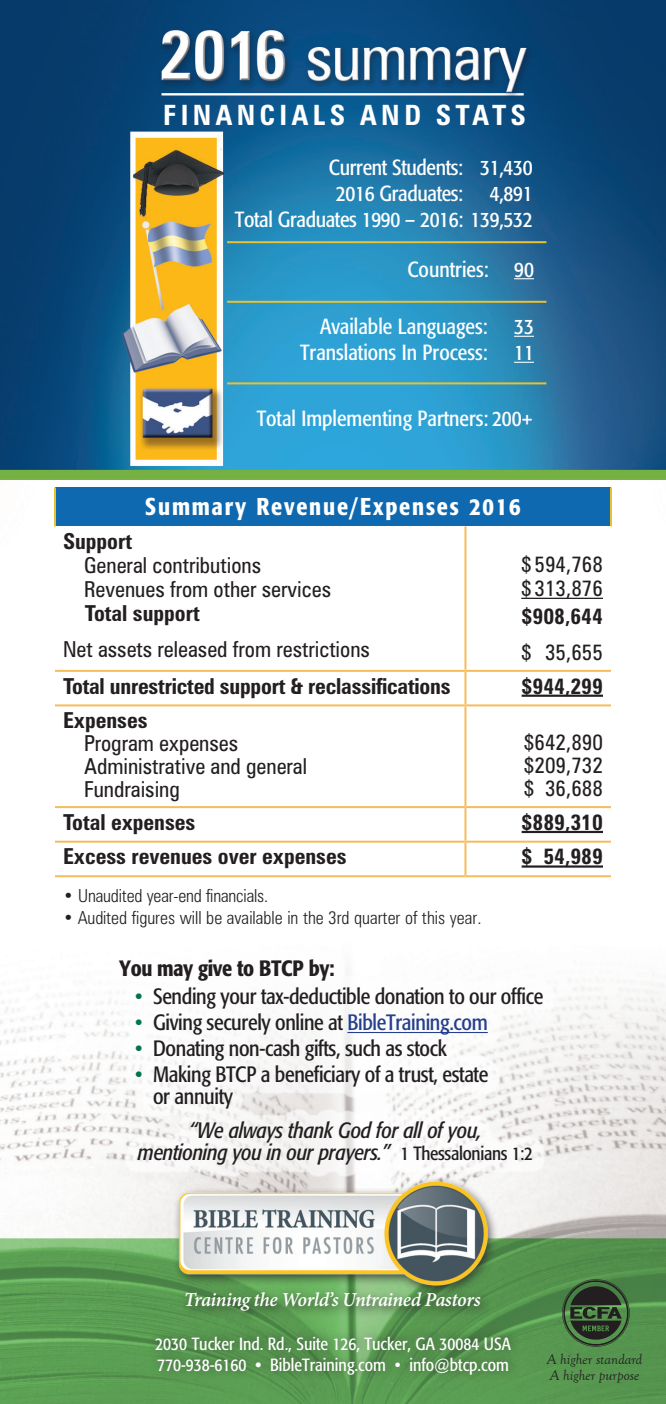
<style>
.page{position:relative;width:666px;height:1404px;background:#fff}
.page>*{position:absolute;margin:0;border:0;box-sizing:border-box;transform-origin:0 0}
.t1{font:700 condensed 28px "Zurich BT";letter-spacing:.15em;color:#fff}
.t2{font:500 condensed 24.2px "Formata";letter-spacing:.075em;color:#fff}
.t3{font:condensed 22px "Zurich BT";color:#231f20}
.t4{font:condensed 22px/22px "Formata";letter-spacing:-.015em;color:#231f20}
.t5{font:700 condensed 22px "Zurich BT";color:#231f20}
.t6{font:italic condensed 22px/22px "Formata";letter-spacing:-.015em;color:#231f20;text-align:center}
.t7{font:500 condensed 22px "Formata";letter-spacing:-.015em;color:#231f20}
.t8{font:condensed 21.8px/26px "Formata";color:#fff;text-align:center}
.t9{font:italic 700 21.4px "Adobe Devanagari";letter-spacing:-.02em;color:#fff}
.t10{font:300 condensed 18px "Zurich BT";color:#231f20}
.t11{font:condensed 17.6px "Formata";color:#fff}
.t12{font:italic 15px "Goudy Old Style T";color:#231f20}
.s1{color:#00764a}
.s2{color:#253f8e}
.s3{font-style:normal;font-size:19px}
.s4{font-weight:500;font-stretch:normal}
</style>
<div class="page">
<img style="left:0;top:0;width:666px;height:1404px">
<div style="left:147px;top:1326px;width:375px;height:58px;background:#231f20;opacity:.55"></div>
<div style="left:107px;top:946px;width:448px;height:232px;background:#fff"></div>
<hr style="left:347px;top:1032px;width:141px;height:1px;background:#253f8e">
<svg style="left:514px;top:278px;width:20px;height:1px"></svg>
<svg style="left:514px;top:336px;width:20px;height:1px"></svg>
<svg style="left:514px;top:362px;width:20px;height:1px"></svg>
<hr style="left:227px;top:382px;width:319px;height:2px;background:#ebc02f">
<hr style="left:227px;top:301px;width:319px;height:2px;background:#ebc02f">
<hr style="left:227px;top:241px;width:319px;height:2px;background:#ebc02f">
<div style="left:55px;top:488px;width:556px;height:38px;background:#0f69b0"></div>
<svg style="left:55px;top:526px;width:556px;height:349px"></svg>
<hr style="left:464px;top:526px;width:2px;height:144px;background:#f6bc5b">
<hr style="left:55px;top:670px;width:410px;height:2px;background:#f6bc5b">
<hr style="left:465px;top:670px;width:146px;height:2px;background:#f6bc5b">
<hr style="left:464px;top:672px;width:2px;height:32px;background:#f6bc5b">
<hr style="left:55px;top:704px;width:410px;height:2px;background:#f6bc5b">
<hr style="left:465px;top:704px;width:146px;height:2px;background:#f6bc5b">
<hr style="left:464px;top:706px;width:2px;height:100px;background:#f6bc5b">
<hr style="left:55px;top:806px;width:410px;height:2px;background:#f6bc5b">
<hr style="left:465px;top:806px;width:146px;height:2px;background:#f6bc5b">
<hr style="left:464px;top:808px;width:2px;height:33px;background:#f6bc5b">
<hr style="left:55px;top:841px;width:410px;height:2px;background:#f6bc5b">
<hr style="left:465px;top:841px;width:146px;height:2px;background:#f6bc5b">
<hr style="left:464px;top:843px;width:2px;height:32px;background:#f6bc5b">
<hr style="left:55px;top:875px;width:410px;height:2px;background:#f6bc5b">
<hr style="left:465px;top:875px;width:146px;height:2px;background:#f6bc5b">
<hr style="left:54px;top:488px;width:2px;height:38px;background:#ebc02f">
<hr style="left:610px;top:488px;width:2px;height:38px;background:#ebc02f">
<hr style="left:521px;top:598px;width:82px;height:1px;background:#231f20">
<hr style="left:522px;top:695px;width:81px;height:2px;background:#231f20">
<hr style="left:522px;top:831px;width:81px;height:2px;background:#231f20">
<hr style="left:522px;top:865px;width:81px;height:3px;background:#231f20">
<img style="left:559px;top:1276px;width:74px;height:74px">
<div style="left:173px;top:1176px;width:326px;height:148px;background:#231f20;opacity:.75"></div>
<img style="left:177px;top:1177px;width:312px;height:123px">
<p class="t1" style="left:163px;top:98px;width:364px">FINANCIALS AND STATS</p>
<p class="t8" style="left:329px;top:155px;width:205px">Current Students: 31,430<br>2016 Graduates: 4,891</p>
<p class="t8" style="left:235px;top:207px;width:299px">Total Graduates 1990 – 2016: 139,532</p>
<p class="t8" style="left:407px;top:256px;width:128px">Countries: 90</p>
<p class="t8" style="left:320px;top:314px;width:215px">Available Languages: 33</p>
<p class="t8" style="left:300px;top:340px;width:235px">Translations In Process: 11</p>
<p class="t8" style="left:257px;top:406px;width:278px">Total Implementing Partners: 200+</p>
<p class="t2" style="left:145px;top:491px;width:377px">Summary Revenue/Expenses 2016</p>
<p class="t5" style="left:63px;top:528px;width:71px">Support</p>
<p class="t3" style="left:84px;top:552px;width:179px">General contributions</p>
<p class="t3" style="left:84px;top:576px;width:248px">Revenues from other services</p>
<p class="t5" style="left:85px;top:600px;width:117px">Total support</p>
<p class="t3" style="left:63px;top:636px;width:309px">Net assets released from restrictions</p>
<p class="t3" style="left:521px;top:551px;width:83px">$ 594,768</p>
<p class="t3" style="left:521px;top:575px;width:83px">$ 313,876</p>
<p class="t5" style="left:522px;top:603px;width:83px">$908,644</p>
<p class="t3" style="left:521px;top:639px;width:83px">$ 35,655</p>
<p class="t5" style="left:63px;top:672px;width:389px">Total unrestricted support &amp; reclassifications</p>
<p class="t5" style="left:522px;top:672px;width:83px">$944,299</p>
<p class="t5" style="left:63px;top:707px;width:86px">Expenses</p>
<p class="t3" style="left:84px;top:730px;width:156px">Program expenses</p>
<p class="t3" style="left:84px;top:753px;width:225px">Administrative and general</p>
<p class="t3" style="left:84px;top:776px;width:97px">Fundraising</p>
<p class="t3" style="left:524px;top:729px;width:81px">$642,890</p>
<p class="t3" style="left:524px;top:752px;width:81px">$209,732</p>
<p class="t3" style="left:524px;top:775px;width:81px">$ 36,688</p>
<p class="t5" style="left:63px;top:809px;width:134px">Total expenses</p>
<p class="t5" style="left:522px;top:809px;width:83px">$889,310</p>
<p class="t5" style="left:63px;top:843px;width:285px">Excess revenues over expenses</p>
<p class="t5" style="left:522px;top:843px;width:83px">$ 54,989</p>
<p class="t10" style="left:63px;top:885px;width:207px">• Unaudited year-end financials.</p>
<p class="t10" style="left:63px;top:907px;width:420px">• Audited figures will be available in the 3rd quarter of this year.</p>
<p class="t7" style="left:119px;top:955px;width:217px">You may give to BTCP by:</p>
<p class="t4" style="left:135px;top:986px;width:410px"><span class="s1">•</span> Sending your tax-deductible donation to our office</p>
<p class="t4" style="left:135px;top:1012px;width:354px"><span class="s1">•</span> Giving securely online at <span class="s2">BibleTraining.com</span></p>
<p class="t4" style="left:135px;top:1038px;width:313px"><span class="s1">•</span> Donating non-cash gifts, such as stock</p>
<p class="t4" style="left:153px;top:1064px;width:337px;text-indent:-18px"><span class="s1">•</span> Making BTCP a beneficiary of a trust, estate or annuity</p>
<p class="t6" style="left:138px;top:1120px;width:397px">“We always thank God for all of you,<br>mentioning you in our prayers.” <span class="s3">1 Thessalonians 1:2</span></p>
<p class="t9" style="left:184px;top:1287px;width:299px">Training the World’s Untrained Pastors</p>
<p class="t11" style="left:155px;top:1333px;width:357px">2030 Tucker Ind. Rd., Suite 126, Tucker, GA 30084 USA</p>
<p class="t11" style="left:157px;top:1354px;width:353px">770-938-6160 <span class="s4">•</span> BibleTraining.com • info@btcp.com</p>
<p class="t12" style="left:547px;top:1351px;width:97px">A higher standard</p>
<p class="t12" style="left:550px;top:1367px;width:91px">A higher purpose</p>
</div>
